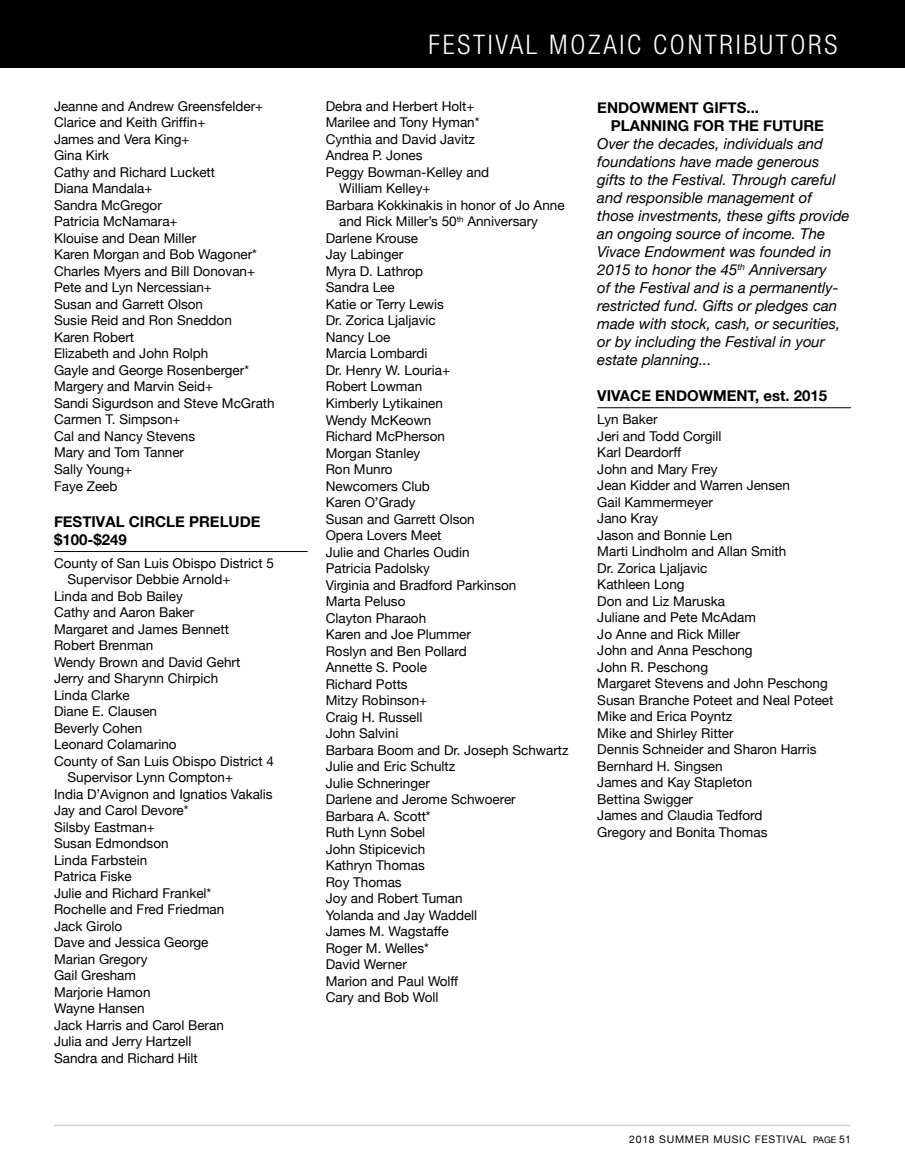
<style>
.page{position:relative;width:905px;height:1175px;background:#fff}
.page>*{position:absolute;margin:0;border:0;box-sizing:border-box;transform-origin:0 0}
.t1{font:300 condensed 27px "Helvetica Neue";letter-spacing:.1em;color:#fff}
.t2{font:italic 15px/18px "Helvetica Neue";color:#000}
.t3{font:700 15px/18px "Helvetica Neue";color:#000}
.t4{font:13.5px/16.5px "Helvetica Neue";color:#000}
.t5{font:10.5px "Helvetica Neue";letter-spacing:.07em;color:#000}
.s1{font-size:9px}
</style>
<div class="page">
<div style="left:0;top:0;width:904px;height:68px;background:#000"></div>
<hr style="left:54px;top:551px;width:254px;height:1px;background:#000">
<hr style="left:597px;top:407px;width:253px;height:1px;background:#000">
<hr style="left:54px;top:1124px;width:796px;height:2px;background:#d1d3d4">
<p class="t4" style="left:54px;top:98px;width:222px">Jeanne and Andrew Greensfelder+<br>Clarice and Keith Griffin+<br>James and Vera King+<br>Gina Kirk<br>Cathy and Richard Luckett<br>Diana Mandala+<br>Sandra McGregor<br>Patricia McNamara+<br>Klouise and Dean Miller<br>Karen Morgan and Bob Wagoner*<br>Charles Myers and Bill Donovan+<br>Pete and Lyn Nercessian+<br>Susan and Garrett Olson<br>Susie Reid and Ron Sneddon<br>Karen Robert<br>Elizabeth and John Rolph<br>Gayle and George Rosenberger*<br>Margery and Marvin Seid+<br>Sandi Sigurdson and Steve McGrath<br>Carmen T. Simpson+<br>Cal and Nancy Stevens<br>Mary and Tom Tanner<br>Sally Young+<br>Faye Zeeb</p>
<p class="t3" style="left:54px;top:512px;width:208px">FESTIVAL CIRCLE PRELUDE $100-$249</p>
<p class="t4" style="left:54px;top:554px;width:221px">County of San Luis Obispo District 5</p>
<p class="t4" style="left:68px;top:571px;width:165px">Supervisor Debbie Arnold+</p>
<p class="t4" style="left:54px;top:587px;width:130px">Linda and Bob Bailey</p>
<p class="t4" style="left:54px;top:604px;width:142px">Cathy and Aaron Baker</p>
<p class="t4" style="left:54px;top:620px;width:176px">Margaret and James Bennett</p>
<p class="t4" style="left:54px;top:637px;width:101px">Robert Brenman</p>
<p class="t4" style="left:54px;top:653px;width:188px">Wendy Brown and David Gehrt</p>
<p class="t4" style="left:54px;top:670px;width:166px">Jerry and Sharynn Chirpich</p>
<p class="t4" style="left:54px;top:686px;width:77px">Linda Clarke</p>
<p class="t4" style="left:54px;top:703px;width:105px">Diane E. Clausen</p>
<p class="t4" style="left:54px;top:719px;width:90px">Beverly Cohen</p>
<p class="t4" style="left:54px;top:736px;width:124px">Leonard Colamarino</p>
<p class="t4" style="left:54px;top:752px;width:221px">County of San Luis Obispo District 4</p>
<p class="t4" style="left:68px;top:769px;width:167px">Supervisor Lynn Compton+</p>
<p class="t4" style="left:54px;top:785px;width:220px">India D’Avignon and Ignatios Vakalis</p>
<p class="t4" style="left:54px;top:802px;width:136px">Jay and Carol Devore*</p>
<p class="t4" style="left:54px;top:818px;width:102px">Silsby Eastman+</p>
<p class="t4" style="left:54px;top:835px;width:116px">Susan Edmondson</p>
<p class="t4" style="left:54px;top:851px;width:95px">Linda Farbstein</p>
<p class="t4" style="left:54px;top:868px;width:79px">Patrica Fiske</p>
<p class="t4" style="left:54px;top:884px;width:159px">Julie and Richard Frankel*</p>
<p class="t4" style="left:54px;top:901px;width:172px">Rochelle and Fred Friedman</p>
<p class="t4" style="left:54px;top:917px;width:70px">Jack Girolo</p>
<p class="t4" style="left:54px;top:934px;width:156px">Dave and Jessica George</p>
<p class="t4" style="left:54px;top:950px;width:95px">Marian Gregory</p>
<p class="t4" style="left:54px;top:967px;width:84px">Gail Gresham</p>
<p class="t4" style="left:54px;top:983px;width:98px">Marjorie Hamon</p>
<p class="t4" style="left:54px;top:1000px;width:92px">Wayne Hansen</p>
<p class="t4" style="left:54px;top:1016px;width:171px">Jack Harris and Carol Beran</p>
<p class="t4" style="left:54px;top:1033px;width:139px">Julia and Jerry Hartzell</p>
<p class="t4" style="left:54px;top:1049px;width:145px">Sandra and Richard Hilt</p>
<h1 class="t1" style="left:428px;top:29px;width:410px">FESTIVAL MOZAIC CONTRIBUTORS</h1>
<p class="t4" style="left:325px;top:98px;width:150px">Debra and Herbert Holt+</p>
<p class="t4" style="left:325px;top:114px;width:155px">Marilee and Tony Hyman*</p>
<p class="t4" style="left:325px;top:131px;width:151px">Cynthia and David Javitz</p>
<p class="t4" style="left:325px;top:147px;width:98px">Andrea P. Jones</p>
<p class="t4" style="left:325px;top:164px;width:165px">Peggy Bowman-Kelley and</p>
<p class="t4" style="left:339px;top:180px;width:93px">William Kelley+</p>
<p class="t4" style="left:325px;top:197px;width:240px">Barbara Kokkinakis in honor of Jo Anne</p>
<p class="t4" style="left:339px;top:213px;width:200px">and Rick Miller’s 50<sup>th</sup> Anniversary</p>
<p class="t4" style="left:325px;top:230px;width:94px">Darlene Krouse</p>
<p class="t4" style="left:325px;top:246px;width:79px">Jay Labinger</p>
<p class="t4" style="left:325px;top:263px;width:99px">Myra D. Lathrop</p>
<p class="t4" style="left:325px;top:279px;width:71px">Sandra Lee</p>
<p class="t4" style="left:325px;top:296px;width:120px">Katie or Terry Lewis</p>
<p class="t4" style="left:325px;top:312px;width:111px">Dr. Zorica Ljaljavic</p>
<p class="t4" style="left:325px;top:329px;width:66px">Nancy Loe</p>
<p class="t4" style="left:325px;top:345px;width:103px">Marcia Lombardi</p>
<p class="t4" style="left:325px;top:362px;width:126px">Dr. Henry W. Louria+</p>
<p class="t4" style="left:325px;top:378px;width:98px">Robert Lowman</p>
<p class="t4" style="left:325px;top:395px;width:119px">Kimberly Lytikainen</p>
<p class="t4" style="left:325px;top:411px;width:107px">Wendy McKeown</p>
<p class="t4" style="left:325px;top:428px;width:121px">Richard McPherson</p>
<p class="t4" style="left:325px;top:444px;width:96px">Morgan Stanley</p>
<p class="t4" style="left:325px;top:461px;width:69px">Ron Munro</p>
<p class="t4" style="left:325px;top:477px;width:106px">Newcomers Club</p>
<p class="t4" style="left:325px;top:494px;width:91px">Karen O’Grady</p>
<p class="t4" style="left:325px;top:510px;width:151px">Susan and Garrett Olson</p>
<p class="t4" style="left:325px;top:527px;width:117px">Opera Lovers Meet</p>
<p class="t4" style="left:325px;top:543px;width:146px">Julie and Charles Oudin</p>
<p class="t4" style="left:325px;top:560px;width:106px">Patricia Padolsky</p>
<p class="t4" style="left:325px;top:576px;width:192px">Virginia and Bradford Parkinson</p>
<p class="t4" style="left:325px;top:593px;width:81px">Marta Peluso</p>
<p class="t4" style="left:325px;top:609px;width:102px">Clayton Pharaoh</p>
<p class="t4" style="left:325px;top:626px;width:147px">Karen and Joe Plummer</p>
<p class="t4" style="left:325px;top:642px;width:143px">Roslyn and Ben Pollard</p>
<p class="t4" style="left:325px;top:659px;width:103px">Annette S. Poole</p>
<p class="t4" style="left:325px;top:675px;width:84px">Richard Potts</p>
<p class="t4" style="left:325px;top:692px;width:103px">Mitzy Robinson+</p>
<p class="t4" style="left:325px;top:708px;width:98px">Craig H. Russell</p>
<p class="t4" style="left:325px;top:725px;width:74px">John Salvini</p>
<p class="t4" style="left:325px;top:741px;width:244px">Barbara Boom and Dr. Joseph Schwartz</p>
<p class="t4" style="left:325px;top:758px;width:131px">Julie and Eric Schultz</p>
<p class="t4" style="left:325px;top:774px;width:106px">Julie Schneringer</p>
<p class="t4" style="left:325px;top:791px;width:192px">Darlene and Jerome Schwoerer</p>
<p class="t4" style="left:325px;top:807px;width:107px">Barbara A. Scott*</p>
<p class="t4" style="left:325px;top:824px;width:101px">Ruth Lynn Sobel</p>
<p class="t4" style="left:325px;top:840px;width:101px">John Stipicevich</p>
<p class="t4" style="left:325px;top:857px;width:101px">Kathryn Thomas</p>
<p class="t4" style="left:325px;top:873px;width:78px">Roy Thomas</p>
<p class="t4" style="left:325px;top:890px;width:138px">Joy and Robert Tuman</p>
<p class="t4" style="left:325px;top:906px;width:153px">Yolanda and Jay Waddell</p>
<p class="t4" style="left:325px;top:923px;width:125px">James M. Wagstaffe</p>
<p class="t4" style="left:325px;top:939px;width:105px">Roger M. Welles*</p>
<p class="t4" style="left:325px;top:955px;width:83px">David Werner</p>
<p class="t4" style="left:325px;top:972px;width:134px">Marion and Paul Wolff</p>
<p class="t4" style="left:325px;top:988px;width:114px">Cary and Bob Woll</p>
<p class="t3" style="left:610px;top:98px;width:215px;text-indent:-14px">ENDOWMENT GIFTS...<br>PLANNING FOR THE FUTURE</p>
<p class="t2" style="left:597px;top:134px;width:254px">Over the decades, individuals and foundations have made generous gifts to the Festival. Through careful and responsible management of those investments, these gifts provide an ongoing source of income. The Vivace Endowment was founded in 2015 to honor the 45<sup>th</sup> Anniversary<br>of the Festival and is a permanently&shy;restricted fund. Gifts or pledges can made with stock, cash, or securities, or by including the Festival in your estate planning...</p>
<p class="t3" style="left:597px;top:386px;width:231px">VIVACE ENDOWMENT, est. 2015</p>
<p class="t4" style="left:597px;top:411px;width:238px">Lyn Baker<br>Jeri and Todd Corgill<br>Karl Deardorff<br>John and Mary Frey<br>Jean Kidder and Warren Jensen<br>Gail Kammermeyer<br>Jano Kray<br>Jason and Bonnie Len<br>Marti Lindholm and Allan Smith<br>Dr. Zorica Ljaljavic<br>Kathleen Long<br>Don and Liz Maruska<br>Juliane and Pete McAdam<br>Jo Anne and Rick Miller<br>John and Anna Peschong<br>John R. Peschong<br>Margaret Stevens and John Peschong<br>Susan Branche Poteet and Neal Poteet<br>Mike and Erica Poyntz<br>Mike and Shirley Ritter<br>Dennis Schneider and Sharon Harris<br>Bernhard H. Singsen<br>James and Kay Stapleton<br>Bettina Swigger<br>James and Claudia Tedford<br>Gregory and Bonita Thomas</p>
<p class="t5" style="left:629px;top:1132px;width:223px">2018 SUMMER MUSIC FESTIVAL <span class="s1">PAGE</span> 51</p>
</div>
